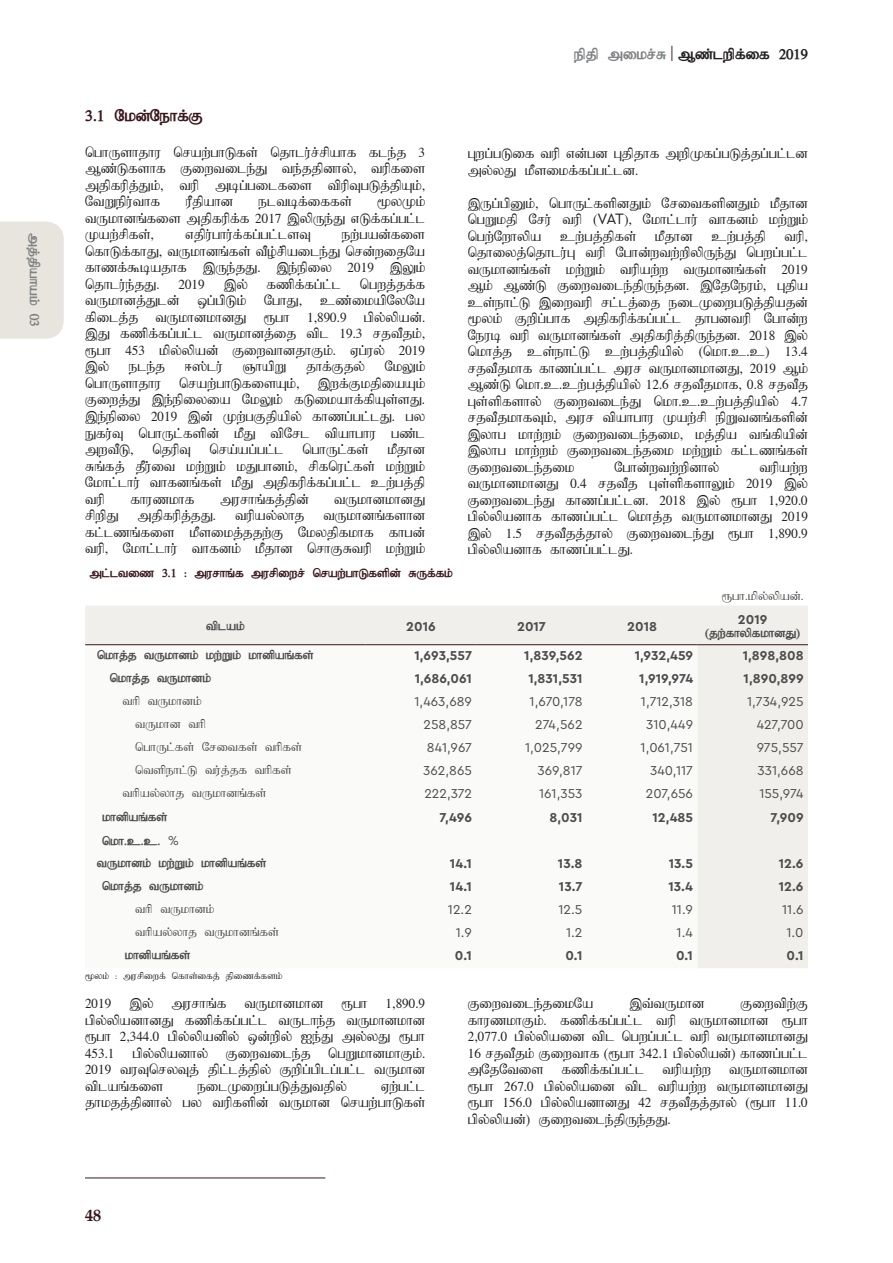
<style>
.page{position:relative;width:893px;height:1263px;background:#fff}
.page>*{position:absolute;margin:0;border:0;box-sizing:border-box;transform-origin:0 0}
.t1{font:18px "Baamini Bold Plain";color:#3a181c}
.t2{font:16.5px "Baamini Bold Plain";color:#221f1f}
.t3{font:700 16.5px "Book Antiqua";color:#3a181c}
.t4{font:15.75px/16.5px "Baamini";color:#221f1f;scale:.96 1}
.t5{font:15px "Baamini Bold Plain";color:#808284}
.t6{font:13.5px "Cera Pro";color:#4c4c4e}
.t7{font:700 13.5px "Cera Pro";color:#4c4c4e}
.t8{font:13.5px/22px "Baamini Bold Plain";color:#4c4c4e}
.t9{font:13.5px "Baamini";color:#4c4c4e}
.t10{font:13.5px "Baamini Bold Plain";color:#3a181c}
.t11{font:10.5px "Baamini";color:#221f1f}
.s1{color:#808284}
.s2{font-family:"Cera Pro";font-size:16.8px;color:#3a181c}
.s3{font-family:"Cera Pro"}
</style>
<div class="page">
<div style="left:0;top:221px;width:64px;height:118px;background:#e8e5de"></div>
<hr style="left:85px;top:1177px;width:240px;height:1px;background:#3a181c">
<div style="left:85px;top:606px;width:723px;height:362px;background:#f1efeb"></div>
<svg style="left:85px;top:645px;width:612px;height:323px"></svg>
<hr style="left:85px;top:644px;width:281px;height:1px;background:#3a181c">
<hr style="left:366px;top:644px;width:110px;height:1px;background:#3a181c">
<hr style="left:476px;top:644px;width:111px;height:1px;background:#3a181c">
<hr style="left:587px;top:644px;width:110px;height:1px;background:#3a181c">
<hr style="left:697px;top:644px;width:111px;height:1px;background:#3a181c">
<p class="t5" style="left:41px;top:233px;width:95px;rotate:90deg">mj;jpahak; 03</p>
<p class="t2" style="left:574px;top:47px;width:235px"><span class="s1">epjp mikr;R</span> <span class="s2">|</span> Mz;lwpf;if 2019</p>
<p class="t1" style="left:85px;top:108px;width:119px">3.1 Nkd;Nehf;F</p>
<p class="t4" style="left:85px;top:145px;width:357px;text-align:justify">NGHUSHJHU NRAW;GHLFS; NJHLU;R;RPAHF FLE;J 3<br>MZ;LFSHF FIWTILE;J TE;JJPDHY;&gt; TUPFIS MJPFUPJ;JK;&gt; TUP MBG;GILFIS TPUPTGLJ;JPAK;&gt; NTWEPU;THF</p>
<p class="t4" style="left:186px;top:194px;width:51px">UPJPAHD</p>
<p class="t4" style="left:259px;top:194px;width:104px">ELTBF;IFFS;</p>
<p class="t4" style="left:85px;top:194px;width:361px;text-indent:292px">%YKK;<br>TUKHDQ;FIS MJPFUPF;F 2017 ,YPUE;J VLF;FG;GL;L<br>KAW;RPFS;&gt;</p>
<p class="t4" style="left:185px;top:227px;width:132px">VJPU;GHU;F;FG;GL;LST</p>
<p class="t4" style="left:85px;top:227px;width:361px;text-indent:257px">EW;GAD;FIS NFHLF;FHJ&gt; TUKHDQ;FS;TPO;R;PAILE;J NRD;WIJNA FHZF;$BAJHF ,UE;JJ. ,E;EPIY 2019 ,YK; NJHLU;E;JJ. 2019 ,Y; FZPF;FG;L;L NGWJ;JF;F TUKHDJ;JLD; XG;GPLK; NGHJ&gt; CZ;IKAPNYNA FPILJ;J TUKHDKHDJ &amp;GH 1&gt;890.9 GPY;YPAD;. ,J FZPF;FG;GL;L TUKHDJ;IJ TPL 19.3 RJTPJK;&gt; &amp;GH 453 KPY;YPAD; FIWTHDJHFK;. VG;UY; 2019 ,Y; ELE;J</p>
<p class="t4" style="left:185px;top:359px;width:107px">&lt;];LU; QHAPW</p>
<p class="t4" style="left:85px;top:359px;width:361px;text-indent:221px">JHF;FJY; NKYK; NGHUSHJHU NRAW;GHLFISAK;&gt; ,WF;FKJPIAAK; FIWJ;J ,E;EPIYIA NKYK; FLIKAHF;FPAS;SJ. ,E;EPIY 2019 ,D; KW;GFJPAPY; FHZG;GL;LJ. GY EFU;T NGHUL;FSPD; KPJ TPNRL TPAHGHU GZ;L MWTPL&gt; NJUPT NRA;AG;GL;L NGHUL;FS; KPJHD RQ;FJ; JPU;IT KW;WK; KJGHDK;&gt; RPFNUL;FS; KW;WK; NKHL;LHU; THFDQ;FS; KPJ MJPFUPF;FG;GL;L CW;GJ;JP TUP</p>
<p class="t4" style="left:130px;top:491px;width:68px">FHUZKHF</p>
<p class="t4" style="left:220px;top:491px;width:99px">MURHQ;FJ;JPD;</p>
<p class="t4" style="left:85px;top:491px;width:361px;text-indent:249px">TUKHDKHDJ RPWPJ MJPFUPJ;JJ. TUPAY;YHJ TUKHDQ;FSHD FL;LZQ;FIS KPSIKJ;JJW;F NKYJPFKHF FHGD; TUP&gt; NKHL;LHU; THFDK; KPJHD NRHFRTUP KW;WK;</p>
<p class="t10" style="left:89px;top:567px;width:370px">ml;ltiz 3.1 : murhq;f murpiwr; nraw;ghLfspd; RUf;fk;</p>
<p class="t4" style="left:468px;top:146px;width:356px">GWG;GLIF TUP VD;GD GJPJHF MWPKFG;GLJ;JG;GL;LD<br>MY;YJ KPSIKF;FG;GL;LD.</p>
<p class="t4" style="left:468px;top:195px;width:361px">,UG;GPDK;&gt; NGHUL;FSPDJK; NRITFSPDJK; KPJHD NGWKJP NRU; TUP (<span class="s3">VAT</span>)&gt; NKHL;LHU; THFDK; KW;WK; NGW;NWHYPA CW;GJ;JPFS; KPJHD CW;GJ;JP TUP&gt; NJHIYJ;NJHLU;G TUP NGHD;WTW;WPYPUE;J NGWG;GL;L TUKHDQ;FS; KW;WK; TUPAW;W TUKHDQ;FS; 2019<br>MK; MZ;L FIWTILE;JPUE;JD. ,NJNEUK;&gt; GJPA CS;EHL;L ,IWTUP RL;LJ;IJ EILKIWGLJ;JPAJD; %YK; FWPG;GHF MJPFUPF;FG;GL;L JHGDTUP NGHD;W NEUB TUP TUKHDQ;FS; MJPFUPJ;JPUE;JD. 2018 ,Y; NKHJ;J CS;EHL;L CW;GJ;JPAPY; (NKH.C.C) 13.4<br>RJTPJKHF FHZG;GL;L MUR TUKHDKHDJ&gt; 2019 MK; MZ;L NKH.C.CW;GJ;JPAPY;12.6 RJTPJKHF&gt; 0.8 RJTPJ GS;SPFSHY; FIWTILE;J NKH.C.CW;GJ;JPAPY; 4.7<br>RJTPJKHFTK;&gt; MUR TPAHGHU KAW;RP EPWTDQ;FSPD; ,YHG KHW;WK; FIWTILE;JIK&gt; KJ;JPA TQ;FPAPD; ,YHG KHW;WK; FIWTILE;JIK KW;WK; FL;LZQ;FS; FIWTILE;JIK</p>
<p class="t4" style="left:468px;top:459px;width:361px;text-indent:292px">TUPAW;W TUKHDKHDJ 0.4 RJTPJ GS;SPFSHYK; 2019 ,Y; FIWTILE;J FHZG;GL;LD. 2018 ,Y; &amp;GH 1&gt;920.0<br>GPY;YPADHF FHZG;GL;L NKHJ;J TUKHDKHDJ 2019 ,Y; 1.5 RJTPJJ;JHY; FIWTILE;J &amp;GH 1&gt;890.9<br>GPY;YPADHF FHZG;GL;LJ.</p>
<p class="t4" style="left:614px;top:459px;width:116px">NGHD;WTW;WPDHY;</p>
<p class="t9" style="left:722px;top:590px;width:85px">&amp;GH.KPY;YPAD;.</p>
<p class="t8" style="left:206px;top:616px;width:45px">tplak;</p>
<p class="t7" style="left:406px;top:620px;width:31px">2016</p>
<p class="t7" style="left:517px;top:620px;width:30px">2017</p>
<p class="t7" style="left:627px;top:620px;width:31px">2018</p>
<p class="t7" style="left:738px;top:613px;width:31px">2019</p>
<p class="t8" style="left:705px;top:623px;width:97px">(jw;fhypfkhdJ)</p>
<p class="t8" style="left:97px;top:644px;width:223px">nkhj;j tUkhdk; kw;Wk; khdpaq;fs;</p>
<p class="t7" style="left:414px;top:649px;width:59px">1,693,557</p>
<p class="t7" style="left:524px;top:649px;width:60px">1,839,562</p>
<p class="t7" style="left:635px;top:649px;width:60px">1,932,459</p>
<p class="t7" style="left:743px;top:649px;width:62px">1,898,808</p>
<p class="t8" style="left:110px;top:667px;width:108px">nkhj;j tUkhdk;</p>
<p class="t7" style="left:415px;top:672px;width:59px">1,686,061</p>
<p class="t7" style="left:528px;top:672px;width:56px">1,831,531</p>
<p class="t7" style="left:639px;top:672px;width:55px">1,919,974</p>
<p class="t7" style="left:744px;top:672px;width:62px">1,890,899</p>
<p class="t9" style="left:123px;top:695px;width:85px">THP TUKHDK;</p>
<p class="t6" style="left:414px;top:695px;width:59px">1,463,689</p>
<p class="t6" style="left:530px;top:695px;width:54px">1,670,178</p>
<p class="t6" style="left:641px;top:695px;width:54px">1,712,318</p>
<p class="t6" style="left:747px;top:695px;width:58px">1,734,925</p>
<p class="t9" style="left:135px;top:718px;width:72px">TUKHD THP</p>
<p class="t6" style="left:423px;top:719px;width:50px">258,857</p>
<p class="t6" style="left:535px;top:719px;width:49px">274,562</p>
<p class="t6" style="left:646px;top:719px;width:48px">310,449</p>
<p class="t6" style="left:757px;top:719px;width:48px">427,700</p>
<p class="t9" style="left:135px;top:741px;width:173px">NGHUL;FS; NRITFS; THPFS;</p>
<p class="t6" style="left:427px;top:742px;width:47px">841,967</p>
<p class="t6" style="left:525px;top:742px;width:59px">1,025,799</p>
<p class="t6" style="left:641px;top:742px;width:54px">1,061,751</p>
<p class="t6" style="left:757px;top:742px;width:48px">975,557</p>
<p class="t9" style="left:135px;top:764px;width:163px">NTSPEHL;L TU;J;JF THPFS;</p>
<p class="t6" style="left:423px;top:765px;width:50px">362,865</p>
<p class="t6" style="left:538px;top:765px;width:46px">369,817</p>
<p class="t6" style="left:650px;top:765px;width:44px">340,117</p>
<p class="t6" style="left:757px;top:765px;width:48px">331,668</p>
<p class="t9" style="left:123px;top:787px;width:150px">THPAY;YHJ TUKHDQ;FS;</p>
<p class="t6" style="left:424px;top:788px;width:49px">222,372</p>
<p class="t6" style="left:539px;top:788px;width:45px">161,353</p>
<p class="t6" style="left:646px;top:788px;width:49px">207,656</p>
<p class="t6" style="left:759px;top:788px;width:46px">155,974</p>
<p class="t8" style="left:102px;top:806px;width:72px">khdpaq;fs;</p>
<p class="t7" style="left:439px;top:811px;width:34px">7,496</p>
<p class="t7" style="left:549px;top:811px;width:34px">8,031</p>
<p class="t7" style="left:652px;top:811px;width:42px">12,485</p>
<p class="t7" style="left:771px;top:811px;width:34px">7,909</p>
<p class="t8" style="left:97px;top:830px;width:176px;text-indent:5px">nkh.c.c. <span class="s3">%<br></span>tUkhdk; kw;Wk; khdpaq;fs;</p>
<p class="t7" style="left:450px;top:857px;width:23px">14.1</p>
<p class="t7" style="left:558px;top:857px;width:26px">13.8</p>
<p class="t7" style="left:669px;top:857px;width:26px">13.5</p>
<p class="t7" style="left:779px;top:857px;width:26px">12.6</p>
<p class="t8" style="left:102px;top:875px;width:108px">nkhj;j tUkhdk;</p>
<p class="t7" style="left:450px;top:880px;width:23px">14.1</p>
<p class="t7" style="left:559px;top:880px;width:25px">13.7</p>
<p class="t7" style="left:668px;top:880px;width:26px">13.4</p>
<p class="t7" style="left:779px;top:880px;width:26px">12.6</p>
<p class="t9" style="left:135px;top:903px;width:85px">THP TUKHDK;</p>
<p class="t6" style="left:448px;top:903px;width:26px">12.2</p>
<p class="t6" style="left:558px;top:903px;width:25px">12.5</p>
<p class="t6" style="left:672px;top:903px;width:23px">11.9</p>
<p class="t6" style="left:782px;top:903px;width:23px">11.6</p>
<p class="t9" style="left:135px;top:926px;width:150px">THPAY;YHJ TUKHDQ;FS;</p>
<p class="t6" style="left:456px;top:926px;width:18px">1.9</p>
<p class="t6" style="left:566px;top:926px;width:18px">1.2</p>
<p class="t6" style="left:677px;top:926px;width:18px">1.4</p>
<p class="t6" style="left:786px;top:926px;width:19px">1.0</p>
<p class="t8" style="left:125px;top:945px;width:72px">khdpaq;fs;</p>
<p class="t7" style="left:455px;top:950px;width:18px">0.1</p>
<p class="t7" style="left:565px;top:950px;width:18px">0.1</p>
<p class="t7" style="left:676px;top:950px;width:18px">0.1</p>
<p class="t7" style="left:786px;top:950px;width:18px">0.1</p>
<p class="t11" style="left:85px;top:971px;width:202px">%YK; : MURPIWF; NFHS;IFJ; JPIZF;FSK;</p>
<p class="t4" style="left:85px;top:996px;width:358px">2019 ,Y; MURHQ;F TUKHDKHD &amp;GH 1&gt;890.9<br>GPY;YPADHDJ FZPF;FG;GL;L TULHE;J TUKHDKHD &amp;GH 2&gt;344.0 GPY;YPADPY; XD;WPY; IE;J MY;YJ &amp;GH 453.1 GPY;YPADHY; FIWTILE;J NGWKHDKHFK;.<br>2019 TUTNRYTJ; JPL;LJ;JPY; FWPG;GPLG;GL;L TUKHD TPLAQ;FIS</p>
<p class="t4" style="left:468px;top:996px;width:356px;text-align:justify;text-indent:273px">FIWTPW;F FHUZKHFK;. FZPF;FG;GL;L TUP TUKHDKHD &amp;GH 2&gt;077.0 GPY;YPAID TPL NGWG;GL;L TUP TUKHDKHDJ 16 RJTPJK;FIWTHF (&amp;GH 342.1 GPY;YPAD;) FHZG;GL;L MNJNTIS FZPF;FG;GL;L TUPAW;W TUKHDKHD &amp;GH 267.0 GPY;YPAID TPL TUPAW;W TUKHDKHDJ &amp;GH 156.0 GPY;YPADHDJ 42 RJTPJJ;JHY; (&amp;GH 11.0<br>GPY;YPAD;) FIWTILE;JPUE;JJ.</p>
<p class="t4" style="left:468px;top:996px;width:132px">FIWTILE;JIKNA</p>
<p class="t4" style="left:629px;top:996px;width:79px">,T;TUKHD</p>
<p class="t4" style="left:197px;top:1078px;width:162px">EILKIWG;GLJ;JTJPY;</p>
<p class="t4" style="left:85px;top:1078px;width:361px;text-indent:296px">VW;GL;L<br>JHKJJ;JPDHY; GY TUPFSPD; TUKHD NRAW;GHLFS;</p>
<p class="t3" style="left:85px;top:1205px;width:18px">48</p>
</div>
